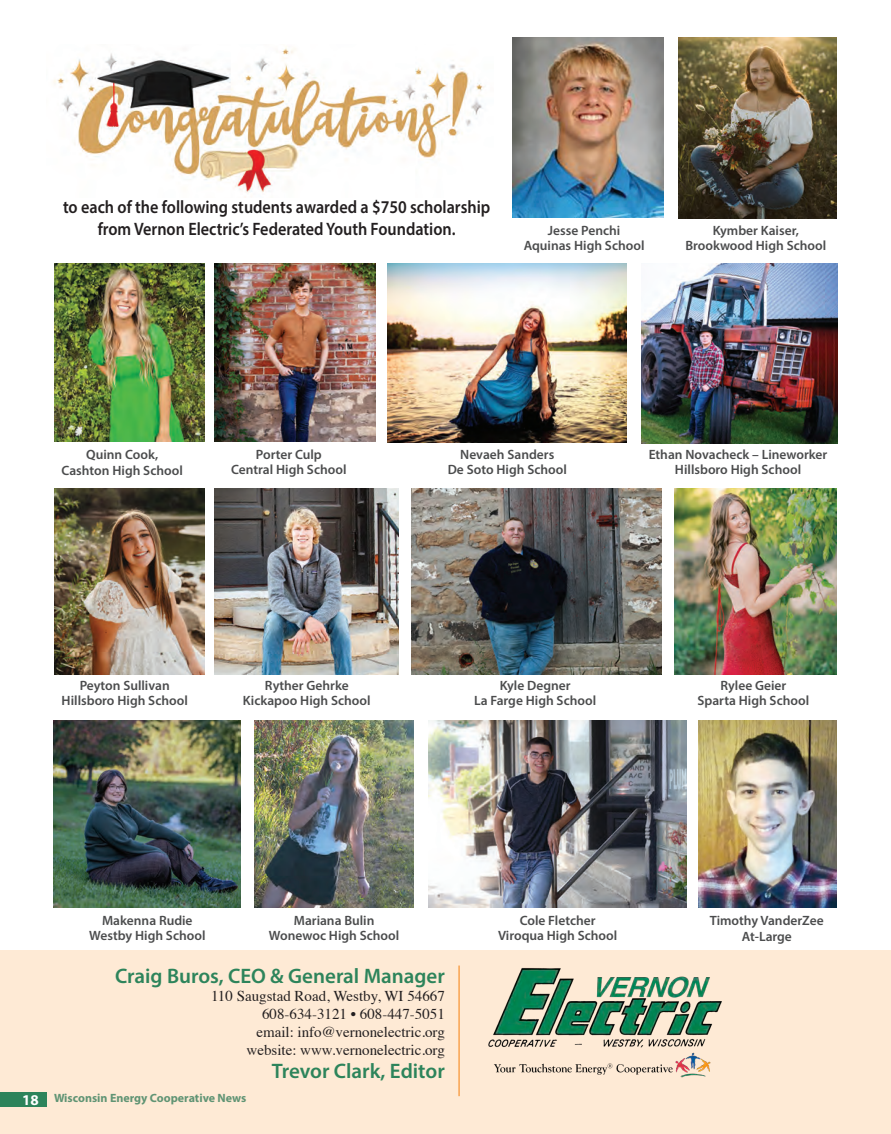
<style>
.page{position:relative;width:891px;height:1134px;background:#fff}
.page>*{position:absolute;margin:0;border:0;box-sizing:border-box;transform-origin:0 0}
.Local_-_body_text{font:600 21px "Myriad Pro";color:#2d845b}
.t1{font:600 18px/21.6px "Myriad Pro";color:#231f20;text-align:center;scale:.9 1}
.Local_-_body_text-2{font:15px "Times";color:#231f20}
.t2{font:700 15px "Myriad Pro";color:#fff}
.t3{font:600 13.5px/15px "Myriad Pro";color:#4b4c4d;text-align:center}
.t4{font:700 12px "Myriad Pro";color:#609474}
</style>
<div class="page">
<img style="left:53px;top:47px;width:432px;height:151px">
<div style="left:0;top:950px;width:891px;height:184px;background:#feead5"></div>
<div style="left:0;top:1093px;width:46px;height:14px;background:#2d845b"></div>
<hr style="left:458px;top:966px;width:2px;height:130px;background:#f9a350">
<img style="left:488px;top:968px;width:234px;height:110px">
<img style="left:387px;top:263px;width:240px;height:180px">
<img style="left:411px;top:488px;width:251px;height:186px">
<img style="left:429px;top:721px;width:257px;height:186px">
<img style="left:513px;top:38px;width:150px;height:180px">
<img style="left:215px;top:263px;width:160px;height:179px">
<img style="left:642px;top:263px;width:195px;height:180px">
<img style="left:54px;top:488px;width:150px;height:186px">
<img style="left:674px;top:488px;width:163px;height:186px">
<img style="left:215px;top:488px;width:184px;height:186px">
<img style="left:54px;top:721px;width:186px;height:186px">
<img style="left:254px;top:721px;width:159px;height:186px">
<img style="left:699px;top:721px;width:138px;height:186px">
<img style="left:678px;top:38px;width:159px;height:181px">
<img style="left:54px;top:263px;width:150px;height:179px">
<p class="t1" style="left:63px;top:196px;width:476px">to each of the following students awarded a $750 scholarship from Vernon Electric’s Federated Youth Foundation.</p>
<p class="t3" style="left:548px;top:223px;width:74px">Jesse Penchi</p>
<p class="t3" style="left:524px;top:238px;width:122px">Aquinas High School</p>
<p class="t3" style="left:713px;top:223px;width:88px">Kymber Kaiser,</p>
<p class="t3" style="left:685px;top:238px;width:142px">Brookwood High School</p>
<p class="t3" style="left:86px;top:446px;width:74px">Quinn Cook,</p>
<p class="t3" style="left:62px;top:463px;width:123px">Cashton High School</p>
<p class="t3" style="left:256px;top:446px;width:67px">Porter Culp</p>
<p class="t3" style="left:231px;top:461px;width:117px">Central High School</p>
<p class="t3" style="left:460px;top:446px;width:96px">Nevaeh Sanders</p>
<p class="t3" style="left:448px;top:461px;width:121px">De Soto High School</p>
<p class="t3" style="left:649px;top:446px;width:180px">Ethan Novacheck – Lineworker<br>Hillsboro High School</p>
<p class="t3" style="left:62px;top:678px;width:128px">Peyton Sullivan<br>Hillsboro High School</p>
<p class="t3" style="left:265px;top:678px;width:85px">Ryther Gehrke</p>
<p class="t3" style="left:243px;top:693px;width:129px">Kickapoo High School</p>
<p class="t3" style="left:500px;top:678px;width:72px">Kyle Degner</p>
<p class="t3" style="left:474px;top:693px;width:124px">La Farge High School</p>
<p class="t3" style="left:720px;top:678px;width:68px">Rylee Geier</p>
<p class="t3" style="left:698px;top:693px;width:113px">Sparta High School</p>
<p class="t3" style="left:102px;top:913px;width:92px">Makenna Rudie</p>
<p class="t3" style="left:89px;top:928px;width:118px">Westby High School</p>
<p class="t3" style="left:294px;top:913px;width:82px">Mariana Bulin</p>
<p class="t3" style="left:269px;top:928px;width:132px">Wonewoc High School</p>
<p class="Local_-_body_text" style="left:115px;top:963px;width:331px">Craig Buros, CEO &amp; General Manager</p>
<p class="Local_-_body_text-2" style="left:211px;top:982px;width:235px">110 Saugstad Road, Westby, WI 54667</p>
<p class="Local_-_body_text-2" style="left:262px;top:1000px;width:184px">608-634-3121 • 608-447-5051</p>
<p class="Local_-_body_text-2" style="left:256px;top:1018px;width:190px">email: info@vernonelectric.org</p>
<p class="Local_-_body_text-2" style="left:247px;top:1036px;width:200px">website: www.vernonelectric.org</p>
<p class="t2" style="left:22px;top:1090px;width:18px">18</p>
<p class="t4" style="left:54px;top:1091px;width:194px">Wisconsin Energy Cooperative News</p>
<p class="Local_-_body_text" style="left:272px;top:1057px;width:174px">Trevor Clark, Editor</p>
<p class="t3" style="left:520px;top:913px;width:77px">Cole Fletcher</p>
<p class="t3" style="left:498px;top:928px;width:121px">Viroqua High School</p>
<p class="t3" style="left:710px;top:912px;width:115px;line-height:16.2px">Timothy VanderZee<br>At-Large</p>
</div>
